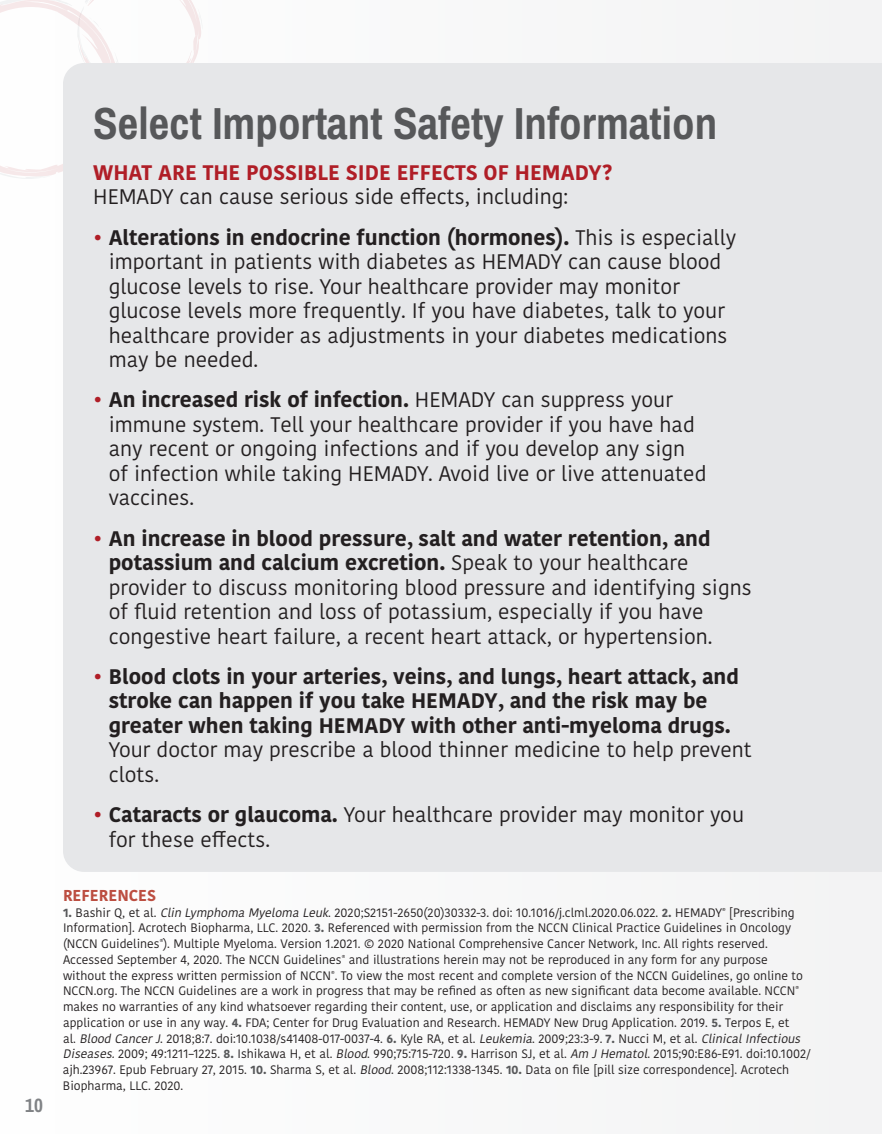
<style>
.page{position:relative;width:882px;height:1134px;background:#f9f9f9}
.page>*{position:absolute;margin:0;border:0;box-sizing:border-box;transform-origin:0 0}
.t1{font:700 49px "Pragati Narrow";color:#57585a}
.t2{font:21px/24.5px "Kohinoor Bangla";color:#231f20}
.t3{font:700 21px/24.5px "Kohinoor Bangla";color:#231f20}
.t4{font:700 21px "Pragati Narrow";color:#808285}
.t5{font:700 15.75px "Kohinoor Bangla";color:#bc4e41}
.t6{font:12.25px/15.8px "Kohinoor Bangla";color:#231f20}
.s1{font-weight:700;color:#b01e27}
.s2{color:#b01e27}
.s3{font-weight:700}
.s4{font-weight:400;color:#b01e27}
.s5{font-weight:400}
.s6{font-weight:700;color:#57585a}
.s7{font-style:italic}
</style>
<div class="page">
<svg style="left:0;top:0;width:201px;height:176px"></svg>
<div style="left:63px;top:63px;width:819px;height:809px;background:#e6e7e9"></div>
<p class="t4" style="left:25px;top:1092px;width:19px">10</p>
<p class="t1" style="left:93px;top:94px;width:626px">Select Important Safety Information</p>
<p class="t2" style="left:93px;top:160px;width:521px"><span class="s1">WHAT ARE THE POSSIBLE SIDE EFFECTS OF HEMADY?<br></span>HEMADY can cause serious side effects, including:</p>
<p class="t2" style="left:109px;top:225px;width:629px;text-indent:-16px"><span class="s2">•</span> <span class="s3">Alterations in endocrine function (hormones).</span> This is especially important in patients with diabetes as HEMADY can cause blood glucose levels to rise. Your healthcare provider may monitor glucose levels more frequently. If you have diabetes, talk to your healthcare provider as adjustments in your diabetes medications may be needed.</p>
<p class="t2" style="left:109px;top:387px;width:599px;text-indent:-16px"><span class="s2">•</span> <span class="s3">An increased risk of infection.</span> HEMADY can suppress your immune system. Tell your healthcare provider if you have had any recent or ongoing infections and if you develop any sign of infection while taking HEMADY. Avoid live or live attenuated vaccines.</p>
<p class="t2" style="left:109px;top:526px;width:644px;text-indent:-16px"><span class="s2">•</span> <span class="s3">An increase in blood pressure, salt and water retention, and potassium and calcium excretion.</span> Speak to your healthcare provider to discuss monitoring blood pressure and identifying signs of fluid retention and loss of potassium, especially if you have congestive heart failure, a recent heart attack, or hypertension.</p>
<p class="t3" style="left:109px;top:663px;width:645px;text-indent:-16px"><span class="s4">•</span> Blood clots in your arteries, veins, and lungs, heart attack, and stroke can happen if you take HEMADY, and the risk may be greater when taking HEMADY with other anti-myeloma drugs.<br><span class="s5">Your doctor may prescribe a blood thinner medicine to help prevent clots.</span></p>
<p class="t2" style="left:109px;top:802px;width:637px;text-indent:-16px"><span class="s2">•</span> <span class="s3">Cataracts or glaucoma.</span> Your healthcare provider may monitor you for these effects.</p>
<p class="t5" style="left:63px;top:882px;width:95px">REFERENCES</p>
<p class="t6" style="left:63px;top:904px;width:749px"><span class="s6">1.</span> Bashir Q, et al. <span class="s7">Clin Lymphoma Myeloma Leuk</span>. 2020;S2151-2650(20)30332-3. doi: 10.1016/j.clml.2020.06.022. <span class="s6">2.</span> HEMADY<sup>®</sup> [Prescribing Information]. Acrotech Biopharma, LLC. 2020. <span class="s6">3.</span> Referenced with permission from the NCCN Clinical Practice Guidelines in Oncology (NCCN Guidelines<sup>®</sup>). Multiple Myeloma. Version 1.2021. © 2020 National Comprehensive Cancer Network, Inc. All rights reserved.<br>Accessed September 4, 2020. The NCCN Guidelines<sup>®</sup> and illustrations herein may not be reproduced in any form for any purpose without the express written permission of NCCN<sup>®</sup>. To view the most recent and complete version of the NCCN Guidelines, go online to NCCN.org. The NCCN Guidelines are a work in progress that may be refined as often as new significant data become available. NCCN<sup>® </sup>makes no warranties of any kind whatsoever regarding their content, use, or application and disclaims any responsibility for their application or use in any way. <span class="s6">4.</span> FDA; Center for Drug Evaluation and Research. HEMADY New Drug Application. 2019. <span class="s6">5.</span> Terpos E, et<br>al. <span class="s7">Blood CancerJ</span>. 2018;8:7. doi:10.1038/s41408-017-0037-4. <span class="s6">6.</span> Kyle RA, et al. <span class="s7">Leukemia</span>. 2009;23:3-9. <span class="s6">7.</span> Nucci M, et al. <span class="s7">ClinicalInfectious Diseases.</span>2009; 49:1211–1225. <span class="s6">8.</span> Ishikawa H, et al. <span class="s7">Blood</span>. 990;75:715-720. <span class="s6">9.</span> Harrison SJ, et al. <span class="s7">Am JHematol</span>. 2015;90:E86-E91. doi:10.1002/ ajh.23967. Epub February 27, 2015. <span class="s6">10.</span> Sharma S, et al. <span class="s7">Blood</span>. 2008;112:1338-1345. <span class="s6">10.</span> Data on file [pill size correspondence]. Acrotech Biopharma, LLC. 2020.</p>
</div>
